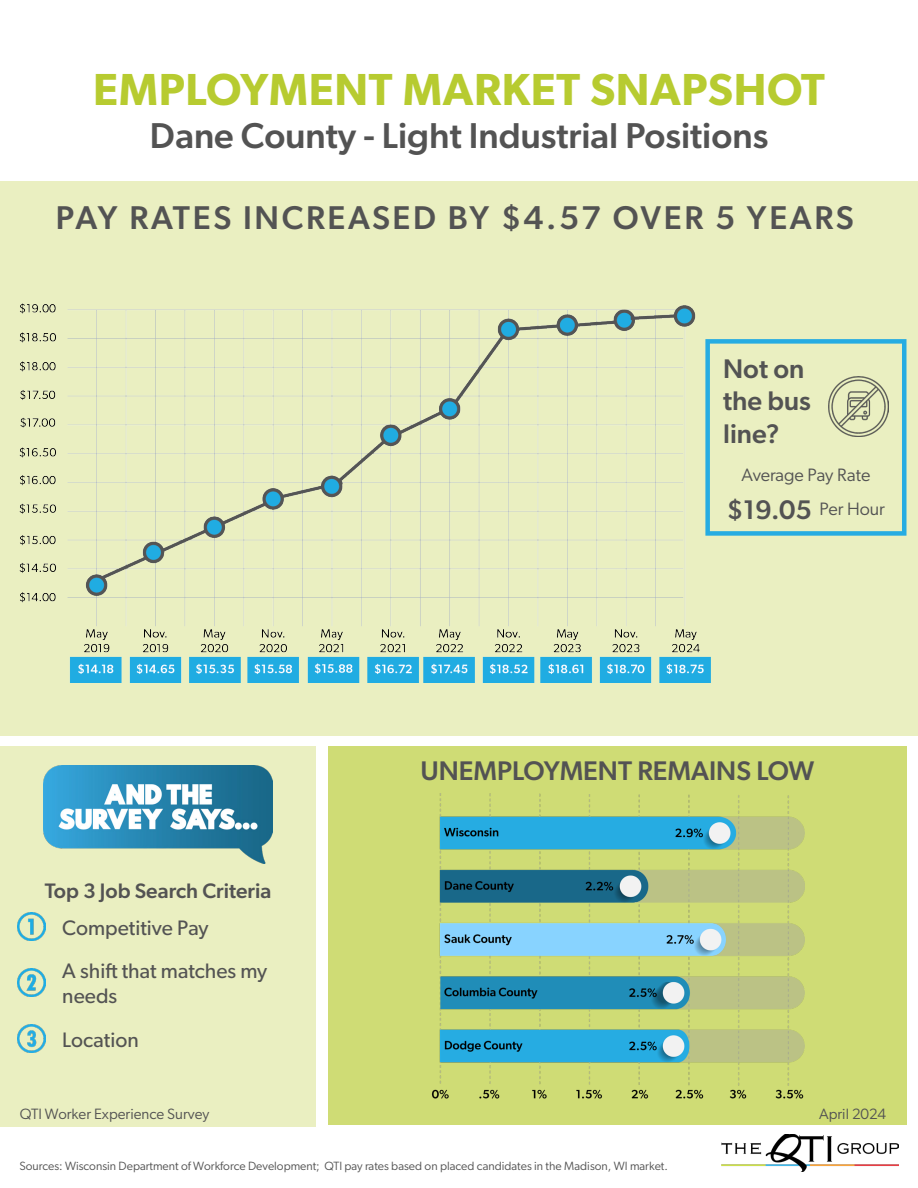
<style>
.page{position:relative;width:918px;height:1188px;background:#fff}
.page>*{position:absolute;margin:0;border:0;box-sizing:border-box;transform-origin:0 0}
.t1{font:600 45px "Gibson";letter-spacing:.015em;color:#b7cb30}
.Subheader{font:500 36px "Gibson";color:#535353}
.t2{font:500 33px "Gibson";letter-spacing:.08em;color:#535353}
.t3{font:500 27px/32.4px "Gibson";color:#535353}
.t4{font:21px/25.2px "Gibson";color:#535353}
.t5{font:500 21px "Gibson";color:#535353}
.t6{font:18px "Gibson";color:#535353}
.t7{font:15px "Gibson";color:#535353}
.t8{font:12px "Gibson";color:#535353}
</style>
<div class="page">
<div style="left:0;top:182px;width:918px;height:554px;background:#eaefc1"></div>
<div style="left:328px;top:746px;width:578px;height:379px;background:#cfdc75"></div>
<img style="left:431px;top:794px;width:373px;height:305px">
<div style="left:0;top:746px;width:316px;height:381px;background:#eaefc1"></div>
<img style="left:722px;top:1134px;width:177px;height:38px">
<img style="left:18px;top:913px;width:28px;height:28px">
<img style="left:18px;top:968px;width:28px;height:29px">
<img style="left:18px;top:1024px;width:28px;height:28px">
<img style="left:44px;top:766px;width:228px;height:98px">
<div style="left:705px;top:339px;width:201px;height:197px;border:4px solid #26ace2"></div>
<img style="left:829px;top:376px;width:60px;height:60px">
<img style="left:19px;top:303px;width:691px;height:379px">
<p class="t1" style="left:93px;top:63px;width:733px">EMPLOYMENT MARKET SNAPSHOT</p>
<p class="Subheader" style="left:150px;top:114px;width:620px">Dane County - Light Industrial Positions</p>
<p class="t2" style="left:56px;top:197px;width:800px">PAY RATES INCREASED BY $4.57 OVER 5 YEARS</p>
<p class="t3" style="left:723px;top:352px;width:89px">Not on the bus line?</p>
<p class="t6" style="left:742px;top:464px;width:130px">Average Pay Rate</p>
<p class="t3" style="left:727px;top:492px;width:87px">$19.05</p>
<p class="t6" style="left:820px;top:498px;width:67px">Per Hour</p>
<p class="t5" style="left:45px;top:878px;width:228px">Top 3 Job Search Criteria</p>
<p class="t4" style="left:62px;top:915px;width:148px">Competitive Pay</p>
<p class="t4" style="left:62px;top:958px;width:206px">A shift that matches my needs</p>
<p class="t4" style="left:62px;top:1027px;width:78px">Location</p>
<p class="t7" style="left:20px;top:1105px;width:191px">QTI Worker Experience Survey</p>
<p class="t3" style="left:420px;top:754px;width:395px">UNEMPLOYMENT REMAINS LOW</p>
<p class="t7" style="left:819px;top:1105px;width:68px">April 2024</p>
<p class="t8" style="left:19px;top:1159px;width:650px">Sources: Wisconsin Department of Workforce Development; QTI pay rates based on placed candidates in the Madison, WI market.</p>
</div>
